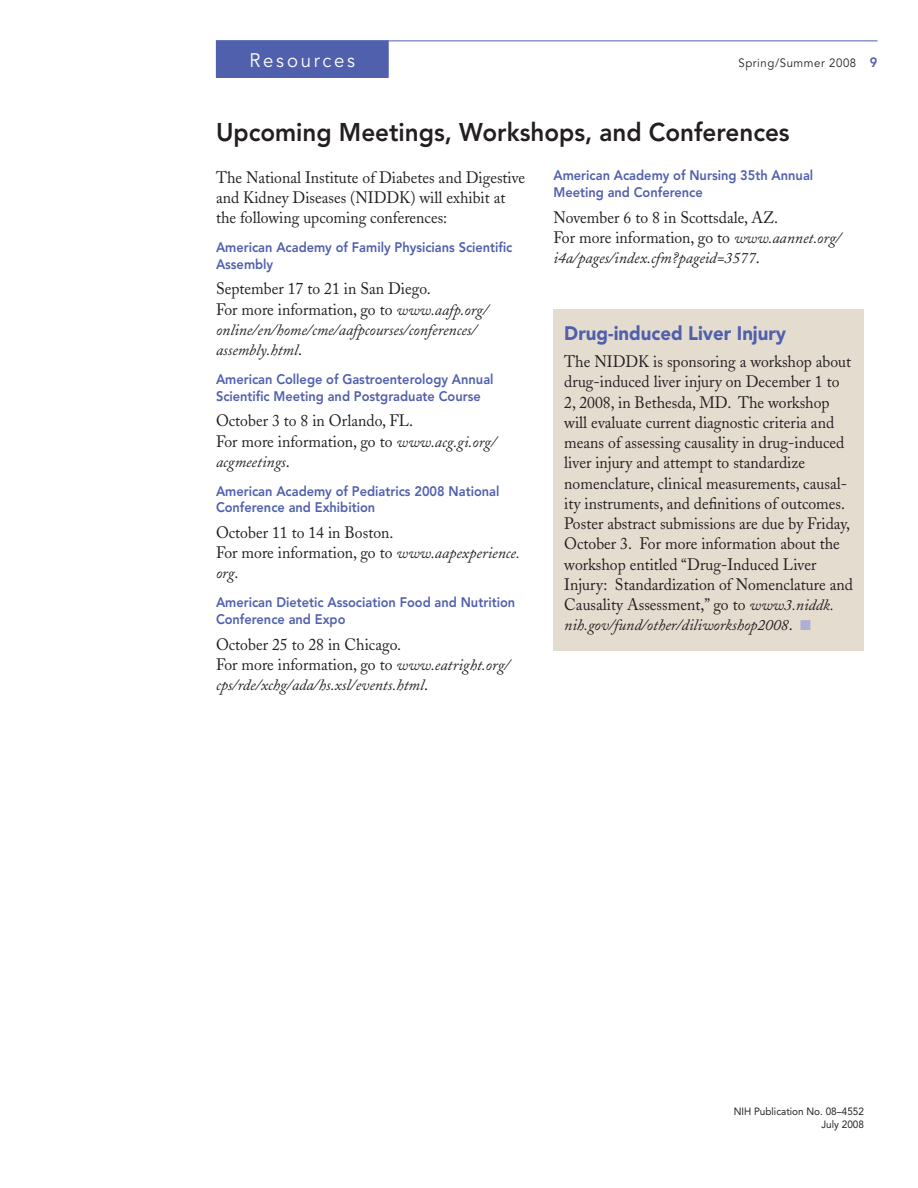
<style>
.page{position:relative;width:918px;height:1188px;background:#fff}
.page>*{position:absolute;margin:0;border:0;box-sizing:border-box;transform-origin:0 0}
.t1{font:800 25.5px "Avenir";color:#231f20;scale:.95 1}
.t2{font:900 19.5px "Avenir";color:#5060ac;scale:.95 1}
.t3{font:19.5px "Avenir";color:#fff;scale:.95 1}
.t4{font:16.5px/20.2px "Adobe Caslon";color:#231f20;scale:.95 1}
.t5{font:italic 15.6px/20.2px "Adobe Caslon";color:#231f20}
.t6{font:800 13.8px/16.8px "Avenir";color:#5060ac;scale:.93 1}
.t7{font:12px "Avenir";letter-spacing:.05em;color:#231f20;scale:.95 1}
.t8{font:10.5px/13.5px "Avenir";color:#231f20;text-align:right;scale:.95 1}
.s1{font-style:italic;font-size:15.6px}
.s2{font-style:normal;font-size:16.5px}
.s3{color:#adafd7}
</style>
<div class="page">
<div style="left:554px;top:309px;width:310px;height:342px;background:#e5dcd0"></div>
<hr style="left:216px;top:40px;width:662px;height:1px;background:#5060ac">
<div style="left:216px;top:41px;width:172px;height:36px;background:#5060ac"></div>
<div style="left:216px;top:40px;width:173px;height:38px;border:1px solid #5060ac"></div>
<p class="t3" style="left:249px;top:49px;width:113px">R e s o u r c e s</p>
<p class="t7" style="left:738px;top:56px;width:125px">Spring/Summer 2008</p>
<h2 class="t1" style="left:216px;top:117px;width:605px">Upcoming Meetings, Workshops, and Conferences</h2>
<p class="t4" style="left:216px;top:167px;width:327px">The National Institute of Diabetes and Digestive and Kidney Diseases (NIDDK) will exhibit at the following upcoming conferences:</p>
<h3 class="t6" style="left:216px;top:239px;width:320px">American Academy of Family Physicians Scientific<br>Assembly</h3>
<p class="t4" style="left:216px;top:279px;width:288px">September 17 to 21 in San Diego.<br>For more information, go to <span class="s1">www.aafp.org/</span></p>
<p class="t5" style="left:216px;top:320px;width:262px">online/en/home/cme/aafpcourses/conferences/ assembly.html<span class="s2">.</span></p>
<h3 class="t6" style="left:216px;top:371px;width:300px">American College of Gastroenterology Annual<br>Scientific Meeting and Postgraduate Course</h3>
<p class="t4" style="left:216px;top:411px;width:296px">October 3 to 8 in Orlando, FL.<br>For more information, go to <span class="s1">www.acg.gi.org/</span></p>
<p class="t5" style="left:216px;top:452px;width:75px">acgmeetings<span class="s2">.</span></p>
<h3 class="t6" style="left:216px;top:482px;width:306px">American Academy of Pediatrics 2008 National<br>Conference and Exhibition</h3>
<p class="t4" style="left:216px;top:522px;width:321px">October 11 to 14 in Boston.<br>For more information, go to <span class="s1">www.aapexperience.</span></p>
<p class="t5" style="left:216px;top:564px;width:24px">org<span class="s2">.</span></p>
<h3 class="t6" style="left:216px;top:594px;width:323px">American Dietetic Association Food and Nutrition<br>Conference and Expo</h3>
<p class="t4" style="left:216px;top:634px;width:311px">October 25 to 28 in Chicago.<br>For more information, go to <span class="s1">www.eatright.org/</span></p>
<p class="t5" style="left:216px;top:675px;width:214px">cps/rde/xchg/ada/hs.xsl/events.html<span class="s2">.</span></p>
<h3 class="t6" style="left:554px;top:167px;width:281px">American Academy of Nursing 35th Annual<br>Meeting and Conference</h3>
<p class="t4" style="left:554px;top:207px;width:304px">November 6 to 8 in Scottsdale, AZ.<br>For more information, go to <span class="s1">www.aannet.org/</span></p>
<p class="t5" style="left:554px;top:249px;width:208px">i4a/pages/index.cfm?pageid=3577<span class="s2">.</span></p>
<h3 class="t2" style="left:564px;top:322px;width:235px">Drug-induced Liver Injury</h3>
<p class="t4" style="left:564px;top:352px;width:305px">The NIDDK is sponsoring a workshop about drug-induced liver injury on December 1 to 2, 2008, in Bethesda, MD. The workshop will evaluate current diagnostic criteria and means of assessing causality in drug-induced liver injury and attempt to standardize nomenclature, clinical measurements, causal&shy;ity instruments, and definitions of outcomes.<br>Poster abstract submissions are due by Friday, October 3. For more information about the workshop entitled “Drug-Induced Liver Injury: Standardization of Nomenclature and Causality Assessment,” go to <span class="s1">www3.niddk.</span></p>
<p class="t5" style="left:564px;top:616px;width:248px">nih.gov/fund/other/diliworkshop2008<span class="s2">.</span> <span class="s3">■</span></p>
<p class="t8" style="left:734px;top:1105px;width:139px">NIH Publication No. 08–4552<br>July 2008</p>
</div>
